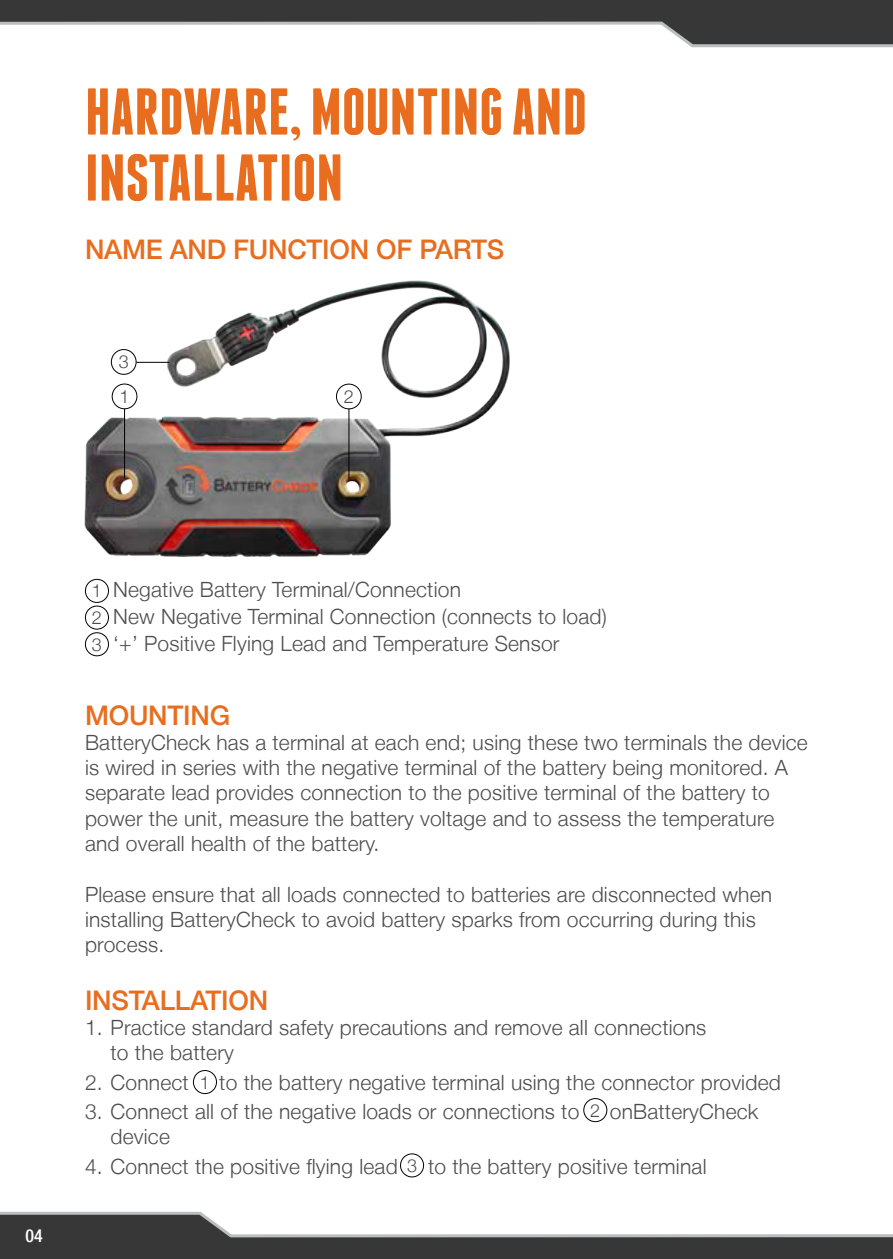
<style>
.page{position:relative;width:893px;height:1259px;background:#fff}
.page>*{position:absolute;margin:0;border:0;box-sizing:border-box;transform-origin:0 0}
.Heading_1{font:700 66px/66px "Franchise";color:#e86d1f}
.Sub_Heading_1{font:500 27px "Helvetica Neue LT";letter-spacing:-.01em;color:#e86d1f}
.Sub_Heading_1-2{font:300 21px/25.2px "Helvetica Neue LT";letter-spacing:.01em;color:#4d4d4f}
.Body_Copy_1{font:300 21px "Helvetica Neue LT";letter-spacing:.01em;color:#4d4d4f}
.Body_Copy_1-2{font:300 18px "Helvetica Neue LT";color:#4d4d4f}
.t1{font:500 condensed 18px "Helvetica Neue LT";color:#fff}
</style>
<div class="page">
<svg style="left:0;top:1211px;width:893px;height:48px"></svg>
<svg style="left:0;top:0;width:893px;height:48px"></svg>
<img style="left:84px;top:280px;width:426px;height:277px">
<div style="left:112px;top:384px;width:25px;height:25px;border:1px solid #000;border-radius:50%"></div>
<hr style="left:124px;top:409px;width:1px;height:69px;background:#000">
<div style="left:336px;top:384px;width:26px;height:25px;border:1px solid #000;border-radius:50%"></div>
<hr style="left:348px;top:409px;width:1px;height:69px;background:#000">
<div style="left:111px;top:349px;width:25px;height:26px;border:1px solid #000;border-radius:50%"></div>
<hr style="left:136px;top:362px;width:33px;height:1px;background:#000">
<div style="left:85px;top:579px;width:24px;height:24px;border:1px solid #000;border-radius:50%"></div>
<div style="left:85px;top:605px;width:24px;height:24px;border:1px solid #000;border-radius:50%"></div>
<div style="left:85px;top:632px;width:24px;height:24px;border:1px solid #000;border-radius:50%"></div>
<div style="left:193px;top:1070px;width:24px;height:24px;border:1px solid #000;border-radius:50%"></div>
<div style="left:583px;top:1098px;width:24px;height:24px;border:1px solid #000;border-radius:50%"></div>
<div style="left:400px;top:1153px;width:24px;height:24px;border:1px solid #000;border-radius:50%"></div>
<p class="Heading_1" style="left:85px;top:78px;width:503px">HARDWARE, MOUNTING AND<br>INSTALLATION</p>
<p class="Sub_Heading_1" style="left:85px;top:233px;width:421px">NAME AND FUNCTION OF PARTS</p>
<p class="Body_Copy_1-2" style="left:119px;top:351px;width:12px">3</p>
<p class="Body_Copy_1-2" style="left:120px;top:385px;width:12px">1</p>
<p class="Body_Copy_1-2" style="left:344px;top:385px;width:12px">2</p>
<p class="t1" style="left:26px;top:1224px;width:19px">04</p>
<p class="Body_Copy_1-2" style="left:92px;top:580px;width:12px">1</p>
<p class="Body_Copy_1-2" style="left:92px;top:606px;width:12px">2</p>
<p class="Body_Copy_1-2" style="left:92px;top:633px;width:12px">3</p>
<p class="Body_Copy_1" style="left:113px;top:577px;width:349px">Negative Battery Terminal/Connection</p>
<p class="Body_Copy_1" style="left:113px;top:604px;width:495px">New Negative Terminal Connection (connects to load)</p>
<p class="Body_Copy_1" style="left:113px;top:631px;width:448px">‘+’ Positive Flying Lead and Temperature Sensor</p>
<p class="Sub_Heading_1" style="left:85px;top:699px;width:147px">MOUNTING</p>
<p class="Sub_Heading_1-2" style="left:85px;top:729px;width:724px">BatteryCheck has a terminal at each end; using these two terminals the device is wired in series with the negative terminal of the battery being monitored. A separate lead provides connection to the positive terminal of the battery to power the unit, measure the battery voltage and to assess the temperature and overall health of the battery.</p>
<p class="Sub_Heading_1-2" style="left:85px;top:881px;width:688px">Please ensure that all loads connected to batteries are disconnected when installing BatteryCheck to avoid battery sparks from occurring during this process.</p>
<p class="Sub_Heading_1" style="left:85px;top:984px;width:185px">INSTALLATION</p>
<p class="Sub_Heading_1-2" style="left:111px;top:1014px;width:597px;text-indent:-26px">1. Practice standard safety precautions and remove all connections to the battery</p>
<p class="Sub_Heading_1-2" style="left:85px;top:1069px;width:105px">2. Connect</p>
<p class="Sub_Heading_1-2" style="left:219px;top:1069px;width:563px">to the battery negative terminal using the connector provided</p>
<p class="Sub_Heading_1-2" style="left:85px;top:1098px;width:496px">3. Connect all of the negative loads or connections to</p>
<p class="Sub_Heading_1-2" style="left:610px;top:1098px;width:150px">onBatteryCheck</p>
<p class="Sub_Heading_1-2" style="left:111px;top:1124px;width:61px">device</p>
<p class="Sub_Heading_1-2" style="left:85px;top:1153px;width:314px">4. Connect the positive flying lead</p>
<p class="Sub_Heading_1-2" style="left:428px;top:1153px;width:280px">to the battery positive terminal</p>
<p class="Body_Copy_1-2" style="left:200px;top:1071px;width:12px">1</p>
<p class="Body_Copy_1-2" style="left:590px;top:1099px;width:12px">2</p>
<p class="Body_Copy_1-2" style="left:407px;top:1154px;width:12px">3</p>
</div>
